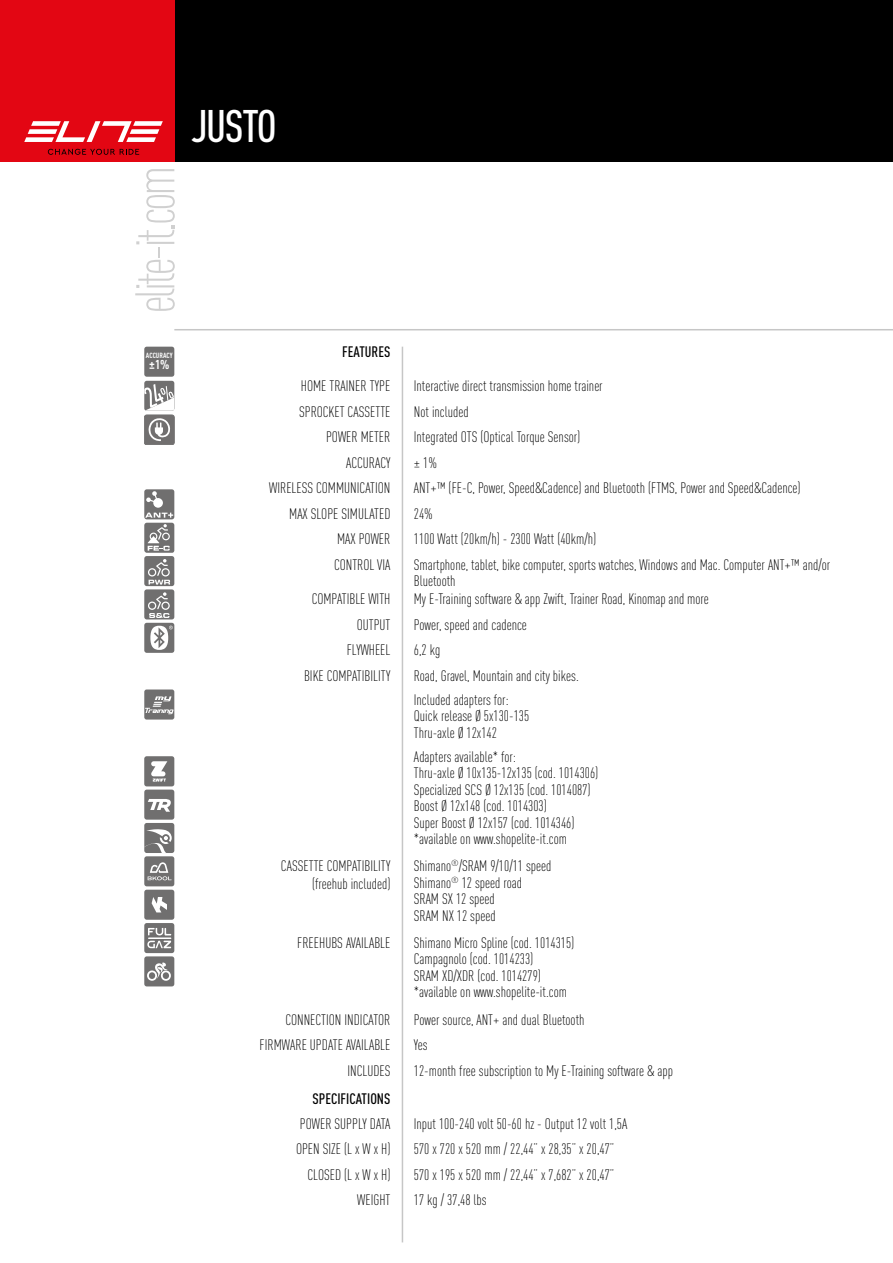
<style>
.page{position:relative;width:893px;height:1263px;background:#fff}
.page>*{position:absolute;margin:0;border:0;box-sizing:border-box;transform-origin:0 0}
.t1{font:300 54.9px "DIN Cond";letter-spacing:-.06em;color:#d0d0d0}
.t2{font:500 45px "DIN Cond";letter-spacing:-.03em;color:#fff}
.t3{font:300 15px/16.5px "DIN Cond";color:#000}
.t4{font:500 15px "DIN Cond";color:#000}
.t5{font:700 12.75px "DIN Cond";color:#fff}
.t6{font:700 7.35px "DIN Cond";color:#fff}
</style>
<div class="page">
<div style="left:174px;top:0;width:719px;height:162px;background:#000"></div>
<div style="left:0;top:0;width:174px;height:162px;background:#e30613"></div>
<svg style="left:24px;top:121px;width:139px;height:21px"></svg>
<svg style="left:48px;top:149px;width:91px;height:6px"></svg>
<hr style="left:174px;top:329px;width:719px;height:1px;background:#c6c6c6">
<svg style="left:144px;top:689px;width:30px;height:30px"></svg>
<div style="left:144px;top:489px;width:30px;height:30px;background:#706f6f;border-radius:3px"></div>
<div style="left:144px;top:347px;width:30px;height:30px;background:#706f6f;border-radius:3px"></div>
<div style="left:144px;top:756px;width:30px;height:30px;background:#706f6f;border-radius:3px"></div>
<svg style="left:151px;top:761px;width:16px;height:20px"></svg>
<svg style="left:144px;top:789px;width:30px;height:31px"></svg>
<div style="left:144px;top:890px;width:30px;height:30px;background:#706f6f;border-radius:3px"></div>
<svg style="left:152px;top:897px;width:15px;height:15px"></svg>
<div style="left:144px;top:823px;width:30px;height:30px;background:#706f6f;border-radius:3px"></div>
<svg style="left:144px;top:829px;width:28px;height:24px"></svg>
<div style="left:144px;top:856px;width:30px;height:30px;background:#706f6f;border-radius:3px"></div>
<svg style="left:148px;top:862px;width:24px;height:18px"></svg>
<div style="left:144px;top:923px;width:30px;height:30px;background:#706f6f;border-radius:3px"></div>
<svg style="left:148px;top:928px;width:23px;height:7px"></svg>
<svg style="left:147px;top:941px;width:24px;height:7px"></svg>
<hr style="left:148px;top:937px;width:23px;height:2px;background:#fff">
<div style="left:144px;top:956px;width:30px;height:30px;background:#706f6f;border-radius:3px"></div>
<svg style="left:147px;top:962px;width:24px;height:19px"></svg>
<div style="left:144px;top:589px;width:30px;height:30px;background:#706f6f;border-radius:3px"></div>
<svg style="left:148px;top:592px;width:22px;height:26px"></svg>
<div style="left:144px;top:556px;width:30px;height:30px;background:#706f6f;border-radius:3px"></div>
<svg style="left:148px;top:559px;width:22px;height:25px"></svg>
<svg style="left:144px;top:491px;width:30px;height:62px"></svg>
<div style="left:144px;top:381px;width:30px;height:30px;background:#706f6f;border-radius:3px"></div>
<svg style="left:144px;top:384px;width:30px;height:61px"></svg>
<div style="left:144px;top:623px;width:30px;height:30px;background:#706f6f;border-radius:3px"></div>
<svg style="left:150px;top:626px;width:23px;height:24px"></svg>
<hr style="left:402px;top:347px;width:1px;height:895px;background:#c6c6c6">
<h1 class="t1" style="left:124px;top:313px;width:149px;rotate:-90deg">elite-it.com</h1>
<p class="t6" style="left:146px;top:351px;width:28px">ACCURACY</p>
<p class="t5" style="left:149px;top:357px;width:22px">±1%</p>
<h2 class="t2" style="left:191px;top:99px;width:87px">JUSTO</h2>
<p class="t4" style="left:342px;top:343px;width:50px">FEATURES</p>
<p class="t3" style="left:301px;top:378px;width:91px">HOME TRAINER TYPE</p>
<p class="t3" style="left:414px;top:378px;width:190px">Interactive direct transmission home trainer</p>
<p class="t3" style="left:299px;top:403px;width:93px">SPROCKET CASSETTE</p>
<p class="t3" style="left:414px;top:403px;width:56px">Not included</p>
<p class="t3" style="left:326px;top:429px;width:66px">POWER METER</p>
<p class="t3" style="left:414px;top:429px;width:168px">Integrated OTS (Optical Torque Sensor)</p>
<p class="t3" style="left:346px;top:454px;width:46px">ACCURACY</p>
<p class="t3" style="left:414px;top:454px;width:25px">± 1%</p>
<p class="t3" style="left:269px;top:480px;width:123px">WIRELESS COMMUNICATION</p>
<p class="t3" style="left:414px;top:480px;width:388px">ANT+™ (FE-C, Power, Speed&amp;Cadence) and Bluetooth (FTMS, Power and Speed&amp;Cadence)</p>
<p class="t3" style="left:289px;top:505px;width:103px">MAX SLOPE SIMULATED</p>
<p class="t3" style="left:414px;top:505px;width:21px">24%</p>
<p class="t3" style="left:337px;top:531px;width:55px">MAX POWER</p>
<p class="t3" style="left:414px;top:531px;width:184px">1100 Watt (20km/h) - 2300 Watt (40km/h)</p>
<p class="t3" style="left:334px;top:556px;width:58px">CONTROL VIA</p>
<p class="t3" style="left:414px;top:556px;width:418px">Smartphone, tablet, bike computer, sports watches, Windows and Mac. Computer ANT+™ and/or<br>Bluetooth</p>
<p class="t3" style="left:312px;top:590px;width:80px">COMPATIBLE WITH</p>
<p class="t3" style="left:414px;top:590px;width:297px">My E-Training software &amp; app Zwift, Trainer Road, Kinomap and more</p>
<p class="t3" style="left:357px;top:616px;width:35px">OUTPUT</p>
<p class="t3" style="left:414px;top:616px;width:115px">Power, speed and cadence</p>
<p class="t3" style="left:347px;top:641px;width:45px">FLYWHEEL</p>
<p class="t3" style="left:414px;top:641px;width:28px">6,2 kg</p>
<p class="t3" style="left:304px;top:667px;width:88px">BIKE COMPATIBILITY</p>
<p class="t3" style="left:414px;top:663px;width:166px;line-height:24px">Road, Gravel, Mountain and city bikes.<br>Included adapters for:</p>
<p class="t3" style="left:414px;top:707px;width:117px">Quick release Ø 5x130-135<br>Thru-axle Ø 12x142</p>
<p class="t3" style="left:414px;top:748px;width:186px">Adapters available* for:<br>Thru-axle Ø 10x135-12x135 (cod. 1014306)<br>Specialized SCS Ø 12x135 (cod. 1014087)<br>Boost Ø 12x148 (cod. 1014303)<br>Super Boost Ø 12x157 (cod. 1014346) *available on www.shopelite-it.com</p>
<p class="t3" style="left:281px;top:857px;width:111px;line-height:17.7px;text-align:right">CASSETTE COMPATIBILITY (freehub included)</p>
<p class="t3" style="left:414px;top:858px;width:139px">Shimano<sup>®</sup>/SRAM 9/10/11 speed<br>Shimano<sup>®</sup> 12 speed road<br>SRAM SX 12 speed<br>SRAM NX 12 speed</p>
<p class="t3" style="left:297px;top:934px;width:95px">FREEHUBS AVAILABLE</p>
<p class="t3" style="left:414px;top:934px;width:162px">Shimano Micro Spline (cod. 1014315)<br>Campagnolo (cod. 1014233)<br>SRAM XD/XDR (cod. 1014279) *available on www.shopelite-it.com</p>
<p class="t3" style="left:285px;top:1011px;width:107px">CONNECTION INDICATOR</p>
<p class="t3" style="left:414px;top:1011px;width:172px">Power source, ANT+ and dual Bluetooth</p>
<p class="t3" style="left:260px;top:1036px;width:132px">FIRMWARE UPDATE AVAILABLE</p>
<p class="t3" style="left:414px;top:1036px;width:15px">Yes</p>
<p class="t3" style="left:347px;top:1062px;width:44px">INCLUDES</p>
<p class="t3" style="left:414px;top:1062px;width:261px">12-month free subscription to My E-Training software &amp; app</p>
<p class="t4" style="left:312px;top:1090px;width:79px">SPECIFICATIONS</p>
<p class="t3" style="left:300px;top:1115px;width:92px">POWER SUPPLY DATA</p>
<p class="t3" style="left:414px;top:1115px;width:215px">Input 100-240 volt 50-60 hz - Output 12 volt 1,5A</p>
<p class="t3" style="left:296px;top:1141px;width:96px">OPEN SIZE (L x W x H)</p>
<p class="t3" style="left:414px;top:1141px;width:202px">570 x 720 x 520 mm / 22,44” x 28,35” x 20,47”</p>
<p class="t3" style="left:308px;top:1166px;width:84px">CLOSED (L x W x H)</p>
<p class="t3" style="left:414px;top:1166px;width:202px">570 x 195 x 520 mm / 22,44” x 7,682” x 20,47”</p>
<p class="t3" style="left:357px;top:1192px;width:35px">WEIGHT</p>
<p class="t3" style="left:414px;top:1192px;width:74px">17 kg / 37,48 lbs</p>
</div>
